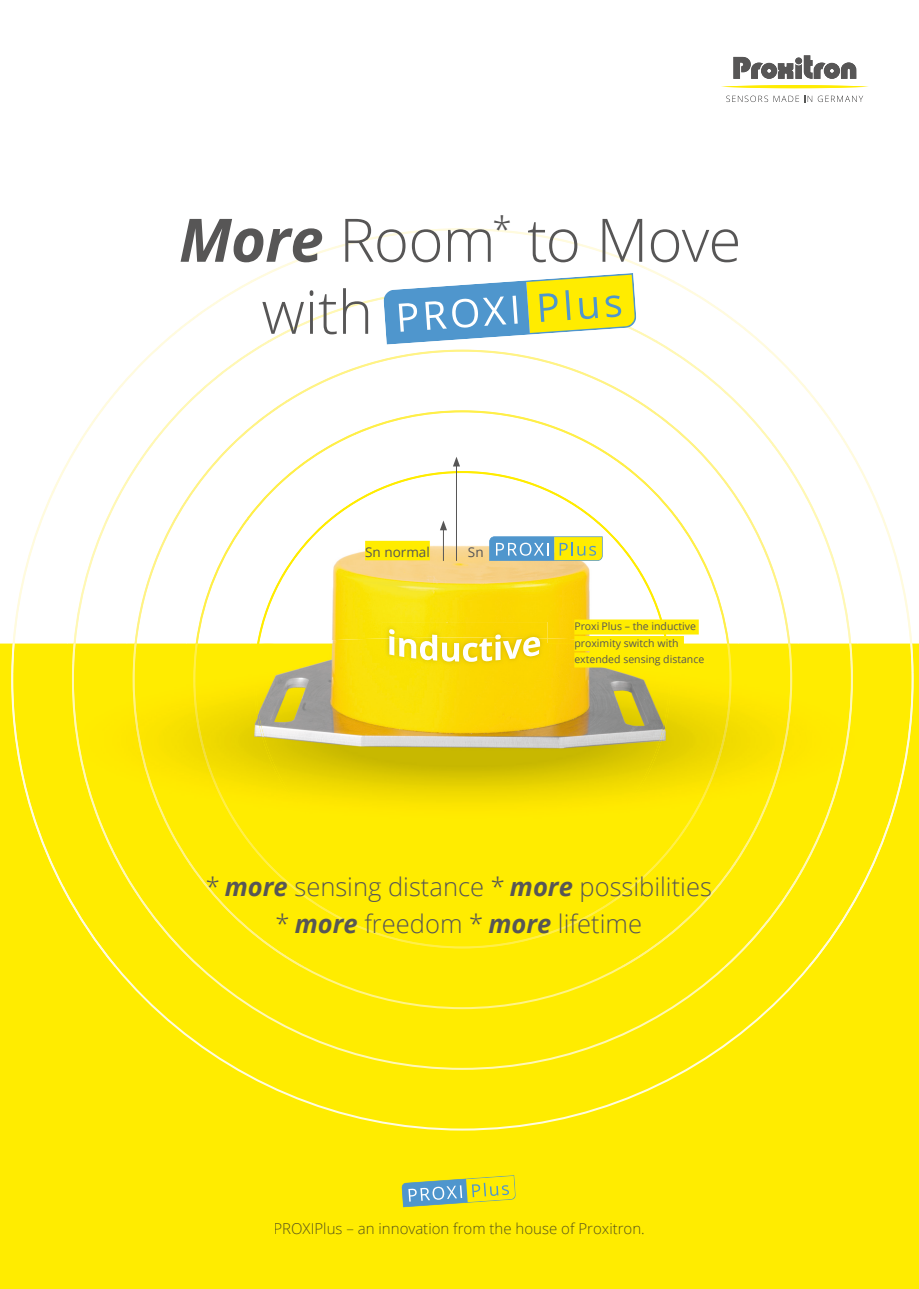
<style>
.page{position:relative;width:919px;height:1289px;background:#fff}
.page>*{position:absolute;margin:0;border:0;box-sizing:border-box;transform-origin:0 0}
.t1{font:300 60px/72px "Open Sans";letter-spacing:-.015em;color:#575656}
.t2{font:300 25.5px/37.5px "Open Sans";color:#575656;text-align:center}
.t3{font:300 15px "Open Sans";color:#56531c}
.t4{font:13.5px "Open Sans";color:#575656}
.t5{font:10.5px/16.5px "Open Sans";color:#575656}
.s1{font-weight:700;font-style:italic}
</style>
<div class="page">
<div style="left:0;top:643px;width:918px;height:645px;background:#ffec00"></div>
<svg style="left:114px;top:966px;width:697px;height:164px"></svg>
<svg style="left:726px;top:96px;width:137px;height:6px"></svg>
<img style="left:721px;top:85px;width:147px;height:3px">
<svg style="left:733px;top:56px;width:80px;height:23px"></svg>
<img style="left:795px;top:64px;width:6px;height:15px">
<img style="left:803px;top:55px;width:9px;height:24px">
<img style="left:825px;top:62px;width:31px;height:17px">
<img style="left:813px;top:62px;width:12px;height:17px">
<img style="left:751px;top:63px;width:12px;height:16px">
<img style="left:674px;top:619px;width:25px;height:16px">
<img style="left:284px;top:530px;width:356px;height:108px">
<img style="left:326px;top:471px;width:273px;height:52px">
<img style="left:282px;top:522px;width:46px;height:53px">
<img style="left:596px;top:522px;width:47px;height:53px">
<img style="left:257px;top:575px;width:27px;height:68px">
<img style="left:640px;top:575px;width:27px;height:61px">
<img style="left:248px;top:432px;width:107px;height:86px">
<img style="left:355px;top:410px;width:267px;height:53px">
<img style="left:195px;top:517px;width:53px;height:127px">
<img style="left:619px;top:463px;width:58px;height:54px">
<img style="left:674px;top:517px;width:35px;height:54px">
<img style="left:706px;top:571px;width:23px;height:72px">
<img style="left:245px;top:838px;width:56px;height:57px">
<img style="left:623px;top:838px;width:57px;height:57px">
<img style="left:301px;top:892px;width:54px;height:34px">
<img style="left:570px;top:893px;width:53px;height:33px">
<img style="left:355px;top:924px;width:215px;height:24px">
<img style="left:287px;top:349px;width:351px;height:52px">
<img style="left:223px;top:400px;width:67px;height:53px">
<img style="left:634px;top:400px;width:67px;height:52px">
<img style="left:157px;top:452px;width:69px;height:103px">
<img style="left:698px;top:452px;width:70px;height:103px">
<img style="left:133px;top:555px;width:26px;height:89px">
<img style="left:765px;top:555px;width:26px;height:88px">
<img style="left:173px;top:838px;width:19px;height:26px">
<img style="left:733px;top:838px;width:19px;height:26px">
<img style="left:189px;top:864px;width:96px;height:93px">
<img style="left:639px;top:864px;width:96px;height:93px">
<img style="left:285px;top:955px;width:18px;height:11px">
<img style="left:622px;top:954px;width:18px;height:12px">
<img style="left:269px;top:297px;width:386px;height:44px">
<img style="left:197px;top:340px;width:75px;height:53px">
<img style="left:652px;top:340px;width:76px;height:53px">
<img style="left:150px;top:393px;width:50px;height:52px">
<img style="left:725px;top:393px;width:50px;height:52px">
<img style="left:117px;top:445px;width:36px;height:53px">
<img style="left:772px;top:445px;width:36px;height:52px">
<img style="left:72px;top:497px;width:47px;height:147px">
<img style="left:805px;top:497px;width:47px;height:146px">
<img style="left:105px;top:838px;width:19px;height:36px">
<img style="left:800px;top:838px;width:20px;height:37px">
<img style="left:124px;top:870px;width:52px;height:75px">
<img style="left:749px;top:872px;width:51px;height:73px">
<img style="left:176px;top:941px;width:25px;height:25px">
<img style="left:723px;top:941px;width:26px;height:25px">
<img style="left:253px;top:228px;width:419px;height:52px">
<img style="left:174px;top:280px;width:82px;height:53px">
<img style="left:668px;top:280px;width:83px;height:53px">
<img style="left:120px;top:333px;width:56px;height:53px">
<img style="left:749px;top:333px;width:56px;height:53px">
<img style="left:81px;top:386px;width:41px;height:53px">
<img style="left:803px;top:386px;width:41px;height:53px">
<img style="left:52px;top:439px;width:31px;height:53px">
<img style="left:842px;top:439px;width:30px;height:52px">
<img style="left:11px;top:491px;width:43px;height:182px">
<img style="left:870px;top:491px;width:43px;height:181px">
<img style="left:40px;top:838px;width:24px;height:53px">
<img style="left:860px;top:838px;width:25px;height:54px">
<img style="left:64px;top:887px;width:53px;height:79px">
<img style="left:808px;top:889px;width:52px;height:77px">
<img style="left:261px;top:638px;width:313px;height:5px">
<img style="left:13px;top:644px;width:241px;height:194px">
<img style="left:670px;top:643px;width:241px;height:195px">
<img style="left:913px;top:672px;width:1px;height:30px">
<img style="left:254px;top:643px;width:416px;height:198px">
<img style="left:193px;top:648px;width:53px;height:188px">
<img style="left:678px;top:648px;width:53px;height:188px">
<img style="left:133px;top:655px;width:38px;height:174px">
<img style="left:753px;top:654px;width:39px;height:176px">
<img style="left:72px;top:663px;width:29px;height:158px">
<img style="left:823px;top:661px;width:29px;height:161px">
<img style="left:11px;top:673px;width:22px;height:138px">
<img style="left:891px;top:672px;width:22px;height:140px">
<img style="left:382px;top:622px;width:165px;height:47px">
<svg style="left:389px;top:629px;width:151px;height:33px;background:#f6e254"></svg>
<hr style="left:443px;top:528px;width:1px;height:33px;background:#575656">
<svg style="left:440px;top:520px;width:7px;height:10px"></svg>
<hr style="left:456px;top:464px;width:1px;height:97px;background:#575656">
<svg style="left:453px;top:456px;width:7px;height:10px"></svg>
<div style="left:365px;top:541px;width:65px;height:19px;background:#ffec00"></div>
<svg style="left:489px;top:536px;width:113px;height:25px;background:#9bbd8a"></svg>
<div style="left:574px;top:619px;width:124px;height:15px;background:#ffec00"></div>
<div style="left:574px;top:636px;width:110px;height:15px;background:#ffec00"></div>
<div style="left:574px;top:652px;width:133px;height:15px;background:#ffec00"></div>
<svg style="left:401px;top:1175px;width:115px;height:33px"></svg>
<svg style="left:383px;top:273px;width:253px;height:71px"></svg>
<h1 class="t1" style="left:261px;top:202px;width:481px;text-indent:-82px"><span class="s1">More</span> Room<sup>*</sup> to Move with</h1>
<p class="t4" style="left:365px;top:542px;width:66px">Sn normal</p>
<p class="t4" style="left:468px;top:542px;width:17px">Sn</p>
<p class="t5" style="left:574px;top:617px;width:131px">Proxi Plus – the inductive proximity switch with extended sensing distance</p>
<h2 class="t2" style="left:206px;top:867px;width:507px">* <span class="s1">more</span> sensing distance * <span class="s1">more</span> possibilities * <span class="s1">more</span> freedom * <span class="s1">more</span> lifetime</h2>
<h3 class="t3" style="left:273px;top:1218px;width:373px">PROXIPlus – an innovation from the house of Proxitron.</h3>
</div>
